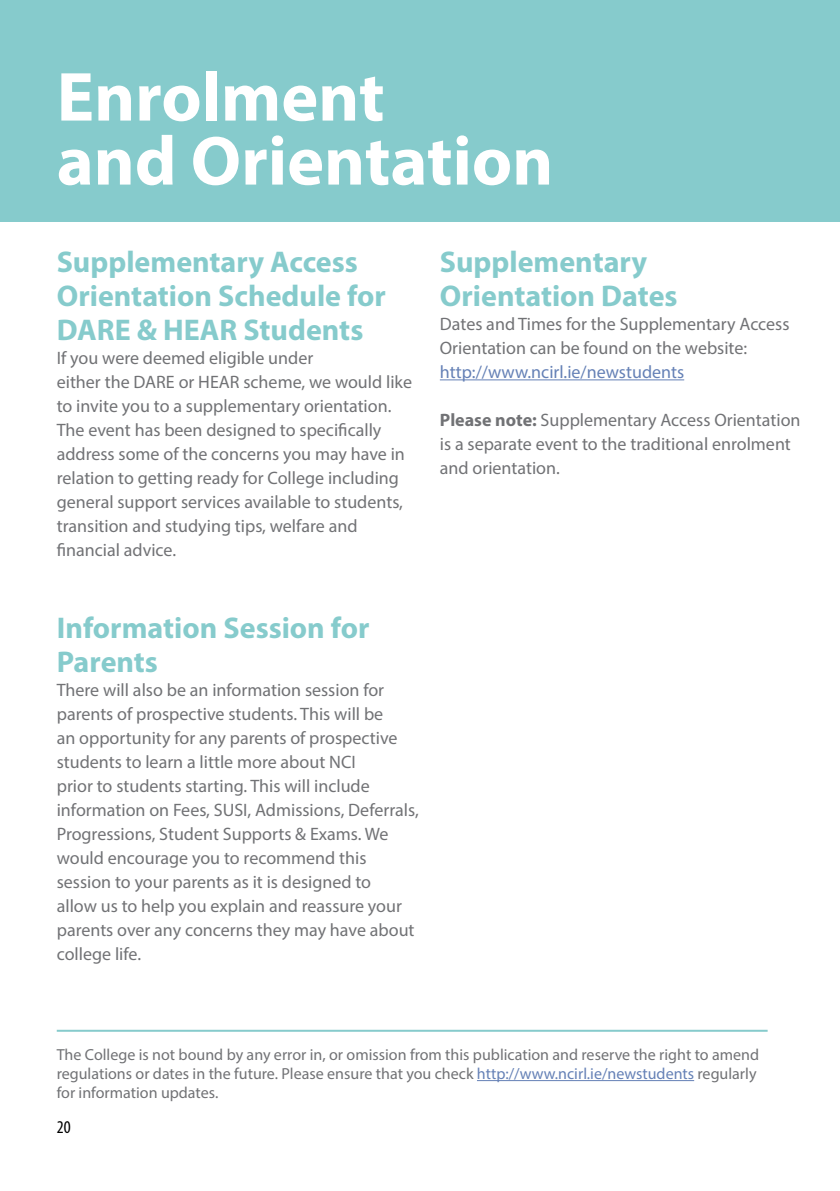
<style>
.page{position:relative;width:840px;height:1191px;background:#fff}
.page>*{position:absolute;margin:0;border:0;box-sizing:border-box;transform-origin:0 0}
.t1{font:700 70px/64px "Myriad Pro";color:#fff}
.t2{font:700 30px/34px "Myriad Pro";color:#86cbcc}
.t3{font:18px/24px "Myriad Pro";color:#717275}
.t4{font:18px "Myriad Pro";color:#6581b6}
.t5{font:condensed 18px "Myriad Pro";color:#000}
.t6{font:16px/19.2px "Myriad Pro";color:#717275}
.s1{font-weight:700}
.s2{color:#6581b6}
</style>
<div class="page">
<div style="left:0;top:0;width:839px;height:221px;background:#86cbcc"></div>
<hr style="left:439px;top:379px;width:244px;height:1px;background:#6581b6">
<hr style="left:476px;top:1080px;width:217px;height:1px;background:#6581b6">
<hr style="left:57px;top:1029px;width:710px;height:2px;background:#86cbcc">
<h1 class="t1" style="left:57px;top:63px;width:498px">Enrolment<br>and Orientation</h1>
<h2 class="t2" style="left:57px;top:244px;width:330px">Supplementary Access<br>Orientation Schedule for<br>DARE &amp; HEAR Students</h2>
<p class="t3" style="left:57px;top:346px;width:356px">If you were deemed eligible under<br>either the DARE or HEAR scheme, we would like to invite you to a supplementary orientation.<br>The event has been designed to specifically address some of the concerns you may have in relation to getting ready for College including general support services available to students, transition and studying tips, welfare and financial advice.</p>
<h2 class="t2" style="left:439px;top:244px;width:239px">Supplementary<br>Orientation Dates</h2>
<p class="t3" style="left:439px;top:312px;width:351px">Dates and Times for the Supplementary Access<br>Orientation can be found on the website:</p>
<p class="t4" style="left:439px;top:361px;width:246px">http://www.ncirl.ie/newstudents</p>
<p class="t3" style="left:439px;top:408px;width:362px"><span class="s1">Please note:</span> Supplementary Access Orientation is a separate event to the traditional enrolment and orientation.</p>
<h2 class="t2" style="left:57px;top:610px;width:314px">Information Session for<br>Parents</h2>
<p class="t3" style="left:57px;top:678px;width:363px">There will also be an information session for parents of prospective students. This will be<br>an opportunity for any parents of prospective students to learn a little more about NCI<br>prior to students starting. This will include information on Fees, SUSI, Admissions, Deferrals, Progressions, Student Supports &amp; Exams. We would encourage you to recommend this session to your parents as it is designed to<br>allow us to help you explain and reassure your parents over any concerns they may have about college life.</p>
<p class="t6" style="left:57px;top:1044px;width:703px">The College is not bound by any error in, or omission from this publication and reserve the right to amend regulations or dates in the future. Please ensure that you check <span class="s2">http://www.ncirl.ie/newstudents</span> regularly for information updates.</p>
<p class="t5" style="left:57px;top:1116px;width:15px">20</p>
</div>
